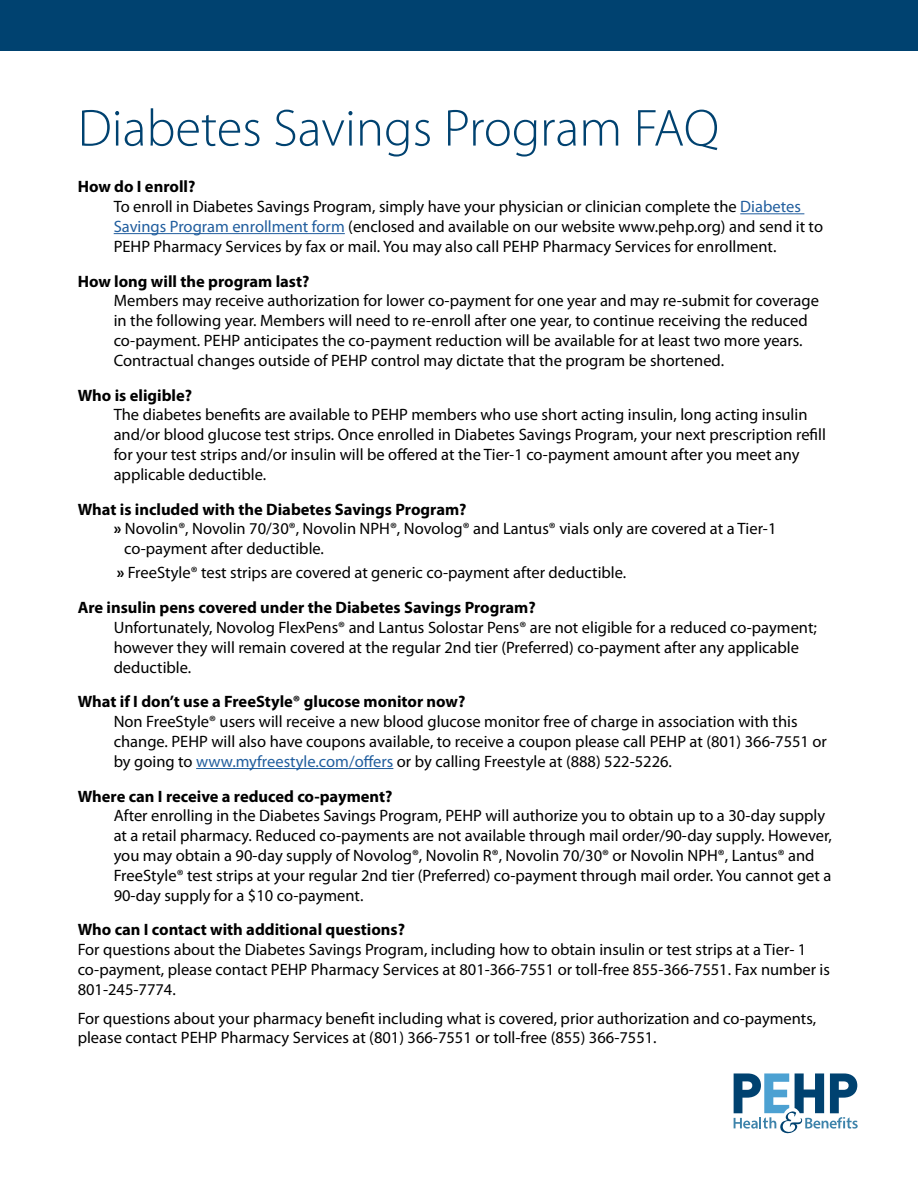
<style>
.page{position:relative;width:918px;height:1188px;background:#fff}
.page>*{position:absolute;margin:0;border:0;box-sizing:border-box;transform-origin:0 0}
.t1{font:300 52.5px "Myriad Pro";color:#004270}
.t2{font:16.5px/19.8px "Myriad Pro";color:#000}
.t3{font:700 16.5px "Myriad Pro";color:#000}
.s1{font-weight:700}
.s2{color:#215e9e}
</style>
<div class="page">
<hr style="left:740px;top:213px;width:64px;height:1px;background:#215e9e">
<hr style="left:114px;top:233px;width:231px;height:1px;background:#215e9e">
<hr style="left:196px;top:768px;width:197px;height:1px;background:#215e9e">
<svg style="left:734px;top:1073px;width:124px;height:60px"></svg>
<div style="left:0;top:0;width:918px;height:50px;background:#004270"></div>
<h1 class="t1" style="left:78px;top:96px;width:643px">Diabetes Savings Program FAQ</h1>
<p class="t2" style="left:114px;top:177px;width:711px;text-indent:-36px"><span class="s1">How do I enroll?<br></span>To enroll in Diabetes Savings Program, simply have your physician or clinician complete the <span class="s2">Diabetes Savings Program enrollment form</span> (enclosed and available on our website www.pehp.org) and send it to PEHP Pharmacy Services by fax or mail. You may also call PEHP Pharmacy Services for enrollment.</p>
<p class="t3" style="left:78px;top:270px;width:233px">How long will the program last?</p>
<p class="t2" style="left:114px;top:291px;width:707px">Members may receive authorization for lower co-payment for one year and may re-submit for coverage in the following year. Members will need to re-enroll after one year, to continue receiving the reduced co-payment. PEHP anticipates the co-payment reduction will be available for at least two more years.<br>Contractual changes outside of PEHP control may dictate that the program be shortened.</p>
<p class="t3" style="left:78px;top:384px;width:116px">Who is eligible?</p>
<p class="t2" style="left:114px;top:405px;width:714px">The diabetes benefits are available to PEHP members who use short acting insulin, long acting insulin and/or blood glucose test strips. Once enrolled in Diabetes Savings Program, your next prescription refill for your test strips and/or insulin will be offered at the Tier-1 co-payment amount after you meet any applicable deductible.</p>
<p class="t3" style="left:78px;top:498px;width:390px">What is included with the Diabetes Savings Program?</p>
<p class="t2" style="left:114px;top:519px;width:664px"><span class="s1">»</span> Novolin®, Novolin 70/30®, Novolin NPH®, Novolog® and Lantus® vials only are covered at a Tier-1</p>
<p class="t2" style="left:124px;top:538px;width:201px">co-payment after deductible.</p>
<p class="t2" style="left:78px;top:555px;width:550px;line-height:34.8px;text-indent:39px"><span class="s1">»</span> FreeStyle® test strips are covered at generic co-payment after deductible.<br><span class="s1">Are insulin pens covered under the Diabetes Savings Program?</span></p>
<p class="t2" style="left:114px;top:617px;width:705px">Unfortunately, Novolog FlexPens® and Lantus Solostar Pens® are not eligible for a reduced co-payment; however they will remain covered at the regular 2nd tier (Preferred) co-payment after any applicable deductible.</p>
<p class="t3" style="left:78px;top:691px;width:389px">What if I don’t use a FreeStyle® glucose monitor now?</p>
<p class="t2" style="left:114px;top:712px;width:715px">Non FreeStyle® users will receive a new blood glucose monitor free of charge in association with this change. PEHP will also have coupons available, to receive a coupon please call PEHP at (801) 366-7551 or by going to <span class="s2">www.myfreestyle.com/offers</span> or by calling Freestyle at (888) 522-5226.</p>
<p class="t3" style="left:78px;top:785px;width:316px">Where can I receive a reduced co-payment?</p>
<p class="t2" style="left:114px;top:806px;width:720px">After enrolling in the Diabetes Savings Program, PEHP will authorize you to obtain up to a 30-day supply at a retail pharmacy. Reduced co-payments are not available through mail order/90-day supply. However, you may obtain a 90-day supply of Novolog®, Novolin R®, Novolin 70/30® or Novolin NPH®, Lantus® and FreeStyle® test strips at your regular 2nd tier (Preferred) co-payment through mail order. You cannot get a 90-day supply for a $10 co-payment.</p>
<p class="t3" style="left:78px;top:919px;width:329px">Who can I contact with additional questions?</p>
<p class="t2" style="left:78px;top:940px;width:754px">For questions about the Diabetes Savings Program, including how to obtain insulin or test strips at a Tier- 1 co-payment, please contact PEHP Pharmacy Services at 801-366-7551 or toll-free 855-366-7551. Fax number is<br>801-245-7774.</p>
<p class="t2" style="left:78px;top:1008px;width:740px">For questions about your pharmacy benefit including what is covered, prior authorization and co-payments, please contact PEHP Pharmacy Services at (801) 366-7551 or toll-free (855) 366-7551.</p>
</div>
